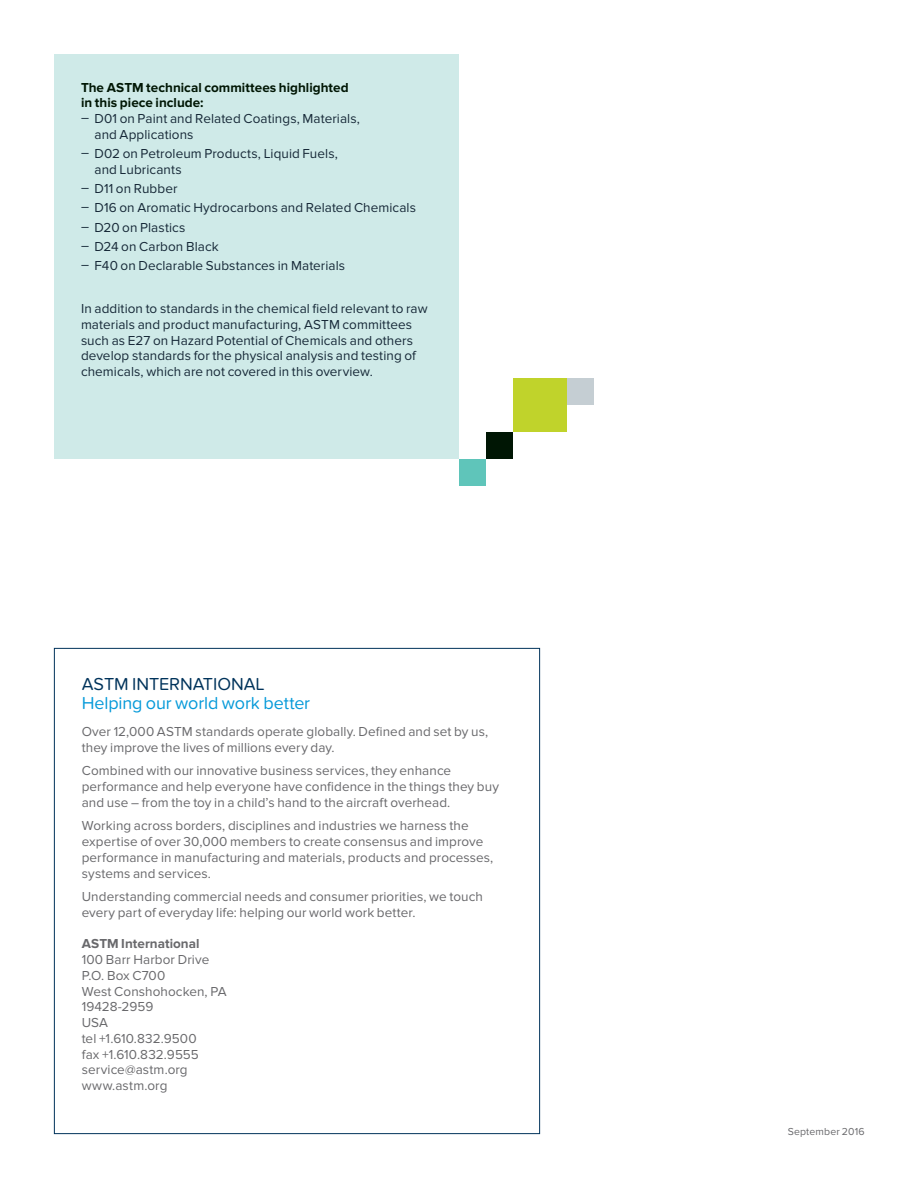
<style>
.page{position:relative;width:918px;height:1188px;background:#fff}
.page>*{position:absolute;margin:0;border:0;box-sizing:border-box;transform-origin:0 0}
.t1{font:18px "Proxima Nova Soft";letter-spacing:-.01em;color:#069ad9}
.t2{font:18px "Proxima Nova Soft";letter-spacing:-.01em;color:#00335b}
.t3{font:13.5px/15.8px "Proxima Nova";letter-spacing:.005em;color:#69696c}
.t4{font:13.5px/15.8px "Proxima Nova";letter-spacing:.005em;color:#172938}
.t5{font:700 13.5px/15.8px "Proxima Nova";color:#001604}
.t6{font:700 13.5px "Proxima Nova";color:#69696c}
.t7{font:10.5px "Proxima Nova";letter-spacing:.015em;color:#69696c}
</style>
<div class="page">
<div style="left:54px;top:54px;width:405px;height:405px;background:#cfeae8"></div>
<div style="left:513px;top:378px;width:54px;height:54px;background:#c0d32b"></div>
<div style="left:486px;top:432px;width:27px;height:27px;background:#001604"></div>
<div style="left:459px;top:459px;width:27px;height:27px;background:#5fc5ba"></div>
<div style="left:567px;top:378px;width:27px;height:27px;background:#c5ced3"></div>
<p class="t5" style="left:81px;top:80px;width:269px">The ASTM technical committees highlighted in this piece include:</p>
<p class="t4" style="left:94px;top:111px;width:267px;text-indent:-14px">ͽ D01 on Paint and Related Coatings, Materials, and Applications</p>
<p class="t4" style="left:94px;top:146px;width:245px;text-indent:-14px">ͽ D02 on Petroleum Products, Liquid Fuels, and Lubricants</p>
<p class="t4" style="left:81px;top:179px;width:337px;line-height:19.2px">ͽ D11 on Rubber<br>ͽ D16 on Aromatic Hydrocarbons and Related Chemicals ͽ D20 on Plastics<br>ͽ D24 on Carbon Black<br>ͽ F40 on Declarable Substances in Materials</p>
<p class="t4" style="left:81px;top:301px;width:348px">In addition to standards in the chemical field relevant to raw materials and product manufacturing, ASTM committees such as E27 on Hazard Potential of Chemicals and others develop standards for the physical analysis and testing of chemicals, which are not covered in this overview.</p>
<h1 class="t2" style="left:82px;top:673px;width:184px">ASTM INTERNATIONAL</h1>
<h1 class="t1" style="left:82px;top:693px;width:230px">Helping our world work better</h1>
<p class="t3" style="left:82px;top:724px;width:408px">Over 12,000 ASTM standards operate globally. Defined and set by us, they improve the lives of millions every day.</p>
<p class="t3" style="left:82px;top:763px;width:419px">Combined with our innovative business services, they enhance performance and help everyone have confidence in the things they buy and use – from the toy in a child’s hand to the aircraft overhead.</p>
<p class="t3" style="left:82px;top:818px;width:413px">Working across borders, disciplines and industries we harness the expertise of over 30,000 members to create consensus and improve performance in manufacturing and materials, products and processes, systems and services.</p>
<p class="t3" style="left:82px;top:889px;width:403px">Understanding commercial needs and consumer priorities, we touch every part of everyday life: helping our world work better.</p>
<p class="t6" style="left:82px;top:936px;width:119px">ASTM International</p>
<p class="t3" style="left:82px;top:952px;width:146px">100 Barr Harbor Drive<br>P.O. Box C700<br>West Conshohocken, PA<br>19428-2959<br>USA<br>tel +1.610.832.9500<br>fax +1.610.832.9555 service@astm.org www.astm.org</p>
<p class="t7" style="left:788px;top:1125px;width:79px">September 2016</p>
</div>
